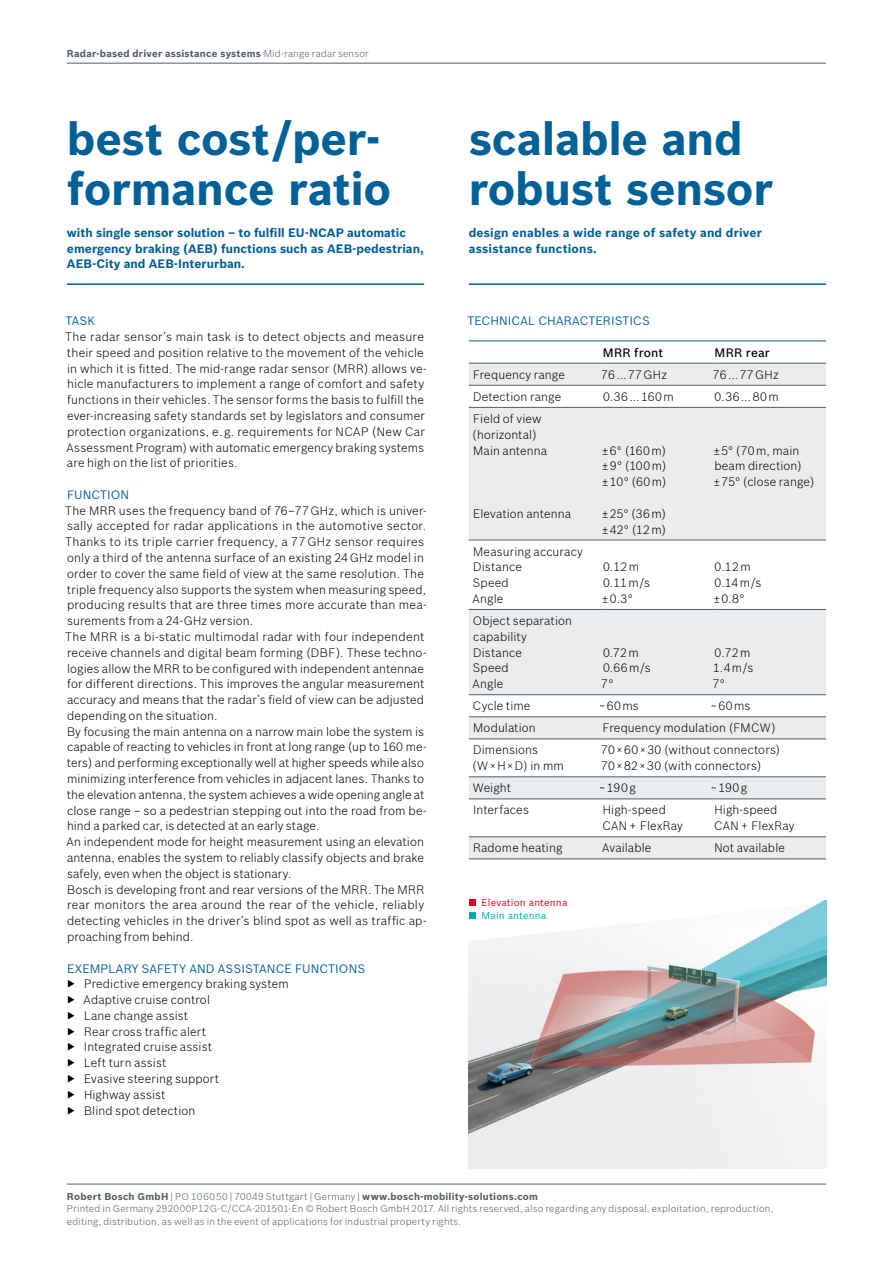
<style>
.page{position:relative;width:893px;height:1263px;background:#fff}
.page>*{position:absolute;margin:0;border:0;box-sizing:border-box;transform-origin:0 0}
.t1{font:700 45px/50.6px "Bosch Sans";letter-spacing:-.005em;color:#006098}
.t2{font:300 12px/15.8px "Bosch Sans";letter-spacing:.01em;color:#000}
.t3{font:700 12px/15.8px "Bosch Sans";letter-spacing:.005em;color:#006098}
.t4{font:12px "Bosch Sans";letter-spacing:.005em;color:#006098}
.t5{font:300 12px/15.8px "Bosch Sans";letter-spacing:.03em;color:#000}
.t6{font:500 12px "Bosch Sans";letter-spacing:.015em;color:#000}
.t7{font:300 9.75px/12.6px "Bosch Sans";letter-spacing:.02em;color:#515d69}
.t8{font:700 9.75px "Bosch Sans";letter-spacing:.025em;color:#515d69}
.t9{font:9.75px "Bosch Sans";color:#e2001a}
.t10{font:9.75px "Bosch Sans";color:#00a8b5}
.s1{font-weight:300}
.s2{font-weight:700}
</style>
<div class="page">
<img style="left:469px;top:900px;width:357px;height:268px">
<hr style="left:67px;top:1184px;width:759px;height:1px;background:#515d69">
<hr style="left:67px;top:63px;width:759px;height:1px;background:#515d69">
<hr style="left:67px;top:283px;width:357px;height:2px;background:#006098">
<hr style="left:469px;top:283px;width:357px;height:2px;background:#006098">
<svg style="left:469px;top:364px;width:357px;height:495px;fill:#ebecee"></svg>
<hr style="left:469px;top:363px;width:134px;height:1px;background:#515d69">
<hr style="left:603px;top:363px;width:111px;height:1px;background:#515d69">
<hr style="left:714px;top:363px;width:112px;height:1px;background:#515d69">
<hr style="left:469px;top:385px;width:134px;height:1px;background:#515d69">
<hr style="left:603px;top:385px;width:111px;height:1px;background:#515d69">
<hr style="left:714px;top:385px;width:112px;height:1px;background:#515d69">
<hr style="left:469px;top:407px;width:134px;height:1px;background:#515d69">
<hr style="left:603px;top:407px;width:111px;height:1px;background:#515d69">
<hr style="left:714px;top:407px;width:112px;height:1px;background:#515d69">
<hr style="left:469px;top:340px;width:134px;height:1px;background:#006098">
<hr style="left:603px;top:340px;width:111px;height:1px;background:#006098">
<hr style="left:714px;top:340px;width:112px;height:1px;background:#006098">
<hr style="left:469px;top:540px;width:134px;height:1px;background:#515d69">
<hr style="left:603px;top:540px;width:111px;height:1px;background:#515d69">
<hr style="left:714px;top:540px;width:112px;height:1px;background:#515d69">
<hr style="left:469px;top:609px;width:134px;height:1px;background:#515d69">
<hr style="left:603px;top:609px;width:111px;height:1px;background:#515d69">
<hr style="left:714px;top:609px;width:112px;height:1px;background:#515d69">
<hr style="left:469px;top:694px;width:134px;height:1px;background:#515d69">
<hr style="left:603px;top:694px;width:111px;height:1px;background:#515d69">
<hr style="left:714px;top:694px;width:112px;height:1px;background:#515d69">
<hr style="left:469px;top:716px;width:134px;height:1px;background:#515d69">
<hr style="left:603px;top:716px;width:111px;height:1px;background:#515d69">
<hr style="left:714px;top:716px;width:112px;height:1px;background:#515d69">
<hr style="left:469px;top:739px;width:134px;height:1px;background:#515d69">
<hr style="left:603px;top:739px;width:111px;height:1px;background:#515d69">
<hr style="left:714px;top:739px;width:112px;height:1px;background:#515d69">
<hr style="left:469px;top:776px;width:134px;height:1px;background:#515d69">
<hr style="left:603px;top:776px;width:111px;height:1px;background:#515d69">
<hr style="left:714px;top:776px;width:112px;height:1px;background:#515d69">
<hr style="left:469px;top:799px;width:134px;height:1px;background:#515d69">
<hr style="left:603px;top:799px;width:111px;height:1px;background:#515d69">
<hr style="left:714px;top:799px;width:112px;height:1px;background:#515d69">
<hr style="left:469px;top:836px;width:134px;height:1px;background:#515d69">
<hr style="left:603px;top:836px;width:111px;height:1px;background:#515d69">
<hr style="left:714px;top:836px;width:112px;height:1px;background:#515d69">
<hr style="left:469px;top:859px;width:134px;height:1px;background:#515d69">
<hr style="left:603px;top:859px;width:111px;height:1px;background:#515d69">
<hr style="left:714px;top:859px;width:112px;height:1px;background:#515d69">
<div style="left:469px;top:899px;width:7px;height:7px;background:#e2001a"></div>
<div style="left:469px;top:912px;width:7px;height:7px;background:#00a8b5"></div>
<p class="t8" style="left:67px;top:47px;width:303px">Radar-based driver assistance systems <span class="s1">Mid-range radar sensor</span></p>
<h1 class="t1" style="left:67px;top:113px;width:326px">best cost/per&shy;formance ratio</h1>
<h1 class="t1" style="left:469px;top:113px;width:306px">scalable and robust sensor</h1>
<p class="t3" style="left:67px;top:225px;width:358px">with single sensor solution – to fulfill EU-NCAP automatic emergency braking (AEB) functions such as AEB-pedestrian,<br>AEB-City and AEB-Interurban.</p>
<p class="t3" style="left:469px;top:225px;width:295px">design enables a wide range of safety and driver assistance functions.</p>
<p class="t4" style="left:66px;top:313px;width:31px">TASK</p>
<p class="t2" style="left:65px;top:329px;width:363px">The radar sensor’s main task is to detect objects and measure their speed and position relative to the movement of the vehicle in which it is fitted. The mid-range radar sensor (MRR) allows ve&shy;hicle manufacturers to implement a range of comfort and safety functions in their vehicles. The sensor forms the basis to fulfill the ever-increasing safety standards set by legislators and consumer protection organizations, e. g. requirements for NCAP (New Car Assessment Program) with automatic emergency braking systems are high on the list of priorities.</p>
<p class="t4" style="left:67px;top:487px;width:64px">FUNCTION</p>
<p class="t2" style="left:65px;top:502px;width:363px">The MRR uses the frequency band of 76–77GHz, which is univer&shy;sally accepted for radar applications in the automotive sector.<br>Thanks to its triple carrier frequency, a 77GHz sensor requires only a third of the antenna surface of an existing 24GHz model in order to cover the same field of view at the same resolution. The triple frequency also supports the system when measuring speed, producing results that are three times more accurate than mea&shy;surements from a 24-GHz version.<br>The MRR is a bi-static multimodal radar with four independent receive channels and digital beam forming (DBF). These techno&shy;logies allow the MRR to be configured with independent antennae for different directions. This improves the angular measurement accuracy and means that the radar’s field of view can be adjusted depending on the situation.<br>By focusing the main antenna on a narrow main lobe the system is capable of reacting to vehicles in front at long range (up to 160 me&shy;ters) and performing exceptionally well at higher speeds while also minimizing interference from vehicles in adjacent lanes. Thanks to the elevation antenna, the system achieves a wide opening angle at close range – so a pedestrian stepping out into the road from be&shy;hind a parked car, is detected at an early stage.<br>An independent mode for height measurement using an elevation antenna, enables the system to reliably classify objects and brake safely, even when the object is stationary.<br>Bosch is developing front and rear versions of the MRR. The MRR rear monitors the area around the rear of the vehicle, reliably detecting vehicles in the driver’s blind spot as well as traffic ap&shy;proaching from behind.</p>
<p class="t4" style="left:67px;top:961px;width:83px">EXEMPLARY SAFET</p>
<p class="t4" style="left:180px;top:961px;width:19px">Y AND</p>
<p class="t4" style="left:218px;top:961px;width:9px">ASSISTANCE</p>
<p class="t4" style="left:295px;top:961px;width:9px">FUNCTIONS</p>
<p class="t2" style="left:84px;top:976px;width:207px">Predictive emergency braking system<br>Adaptive cruise control<br>Lane change assist<br>Rear cross traffic alert<br>Integrated cruise assist<br>Left turn assist<br>Evasive steering support<br>Highway assist<br>Blind spot detection</p>
<p class="t4" style="left:467px;top:313px;width:184px">TECHNICAL CHARACTERISTICS</p>
<p class="t6" style="left:603px;top:345px;width:62px">MRR front</p>
<p class="t6" style="left:714px;top:345px;width:57px">MRR rear</p>
<p class="t2" style="left:473px;top:366px;width:93px">Frequency range</p>
<p class="t2" style="left:601px;top:366px;width:67px">76…77GHz</p>
<p class="t2" style="left:713px;top:366px;width:67px">76…77GHz</p>
<p class="t2" style="left:473px;top:389px;width:90px">Detection range</p>
<p class="t2" style="left:603px;top:389px;width:72px">0.36…160m</p>
<p class="t2" style="left:715px;top:389px;width:66px">0.36…80m</p>
<p class="t2" style="left:472px;top:411px;width:76px">Field of view (horizontal)<br>Main antenna</p>
<p class="t2" style="left:714px;top:442px;width:102px">±5° (70m, main beam direction) ±75° (close range)</p>
<p class="t2" style="left:602px;top:442px;width:66px;text-align:justify">±6° (160m) ±9° (100m) ±10° (60m)</p>
<p class="t5" style="left:602px;top:505px;width:66px">±25° (36m) ±42° (12m)</p>
<p class="t2" style="left:473px;top:505px;width:99px">Elevation antenna</p>
<p class="t2" style="left:473px;top:543px;width:112px">Measuring accuracy<br>Distance<br>Speed<br>Angle</p>
<p class="t2" style="left:473px;top:613px;width:101px">Object separation capability<br>Distance<br>Speed<br>Angle</p>
<p class="t2" style="left:602px;top:559px;width:49px">0.12m<br>0.11m/s ±0.3°</p>
<p class="t2" style="left:714px;top:559px;width:49px">0.12m<br>0.14m/s ±0.8°</p>
<p class="t2" style="left:601px;top:644px;width:51px">0.72m<br>0.66m/s<br>7°</p>
<p class="t2" style="left:713px;top:644px;width:42px">0.72m<br>1.4m/s<br>7°</p>
<p class="t2" style="left:473px;top:698px;width:59px">Cycle time</p>
<p class="t2" style="left:599px;top:698px;width:41px">~60ms</p>
<p class="t2" style="left:711px;top:698px;width:41px">~60ms</p>
<p class="t2" style="left:473px;top:720px;width:64px">Modulation</p>
<p class="t2" style="left:603px;top:720px;width:175px">Frequency modulation (FMCW)</p>
<p class="t2" style="left:472px;top:742px;width:93px">Dimensions (W×H×D) in mm</p>
<p class="t2" style="left:601px;top:742px;width:181px">70×60×30 (without connectors)<br>70×82×30 (with connectors)</p>
<p class="t2" style="left:473px;top:780px;width:40px">Weight</p>
<p class="t2" style="left:599px;top:780px;width:38px">~190g</p>
<p class="t2" style="left:711px;top:780px;width:38px">~190g</p>
<p class="t2" style="left:473px;top:802px;width:58px">Interfaces</p>
<p class="t2" style="left:602px;top:802px;width:82px">High-speed<br>CAN + FlexRay</p>
<p class="t2" style="left:714px;top:802px;width:82px">High-speed<br>CAN + FlexRay</p>
<p class="t2" style="left:473px;top:840px;width:91px">Radome heating</p>
<p class="t2" style="left:602px;top:840px;width:51px">Available</p>
<p class="t2" style="left:714px;top:840px;width:72px">Not available</p>
<p class="t9" style="left:469px;top:896px;width:100px">ELEVATION ANTENNA</p>
<p class="t10" style="left:482px;top:909px;width:66px">MAIN ANTENNA</p>
<p class="t7" style="left:67px;top:1190px;width:708px"><span class="s2">Robert Bosch GmbH</span> | PO 106050 | 70049 Stuttgart | Germany | <span class="s2">www.bosch-mobility-solutions.com<br></span>Printed in Germany 292000P12G-C/CCA-201501-En © Robert Bosch GmbH 2017. All rights reserved, also regarding any disposal, exploitation, reproduction, editing, distribution, as well as in the event of applications for industrial property rights.</p>
</div>
